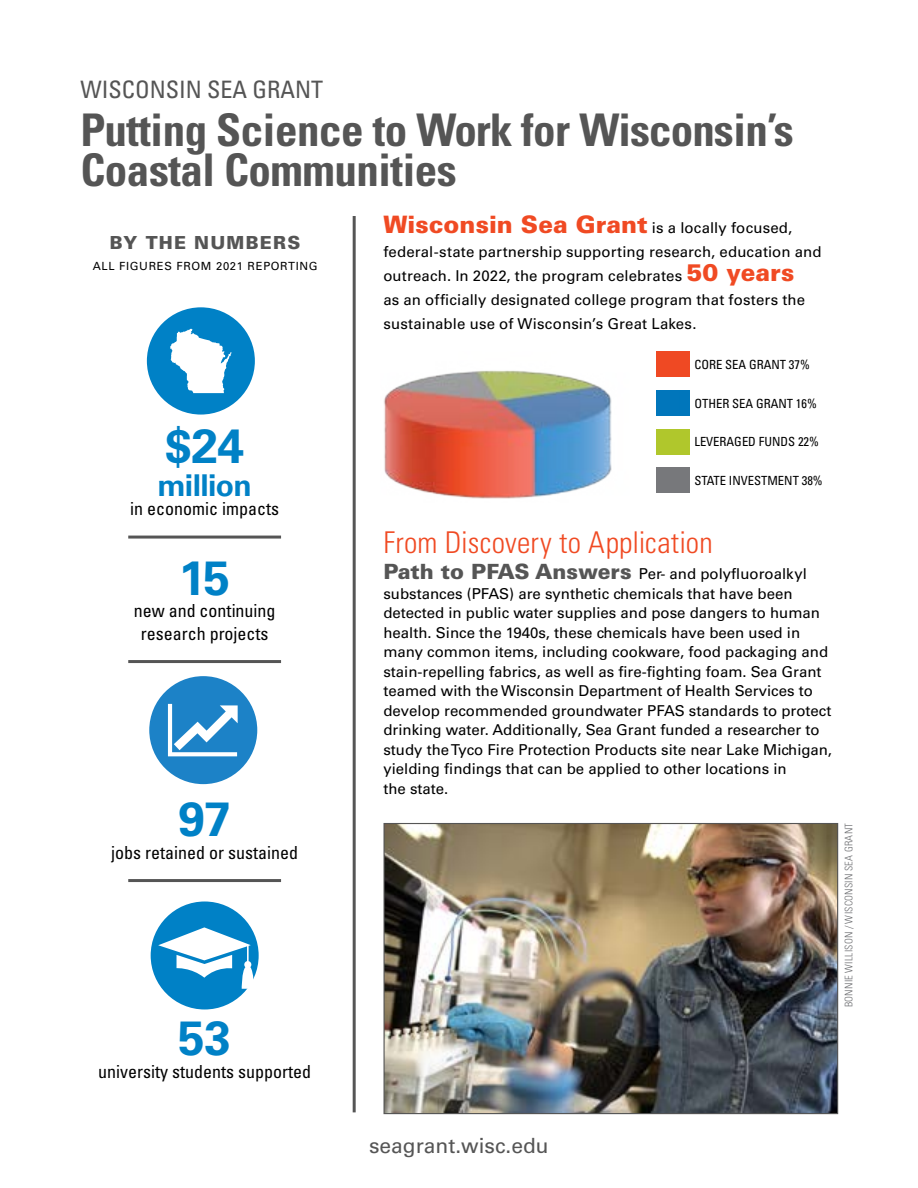
<style>
.page{position:relative;width:918px;height:1188px;background:#fff}
.page>*{position:absolute;margin:0;border:0;box-sizing:border-box;transform-origin:0 0}
.t1{font:700 48px "Univers LT Std";letter-spacing:-.02em;color:#0081c6}
.t2{font:700 condensed 45px/40.5px "Univers LT Std";letter-spacing:-.01em;color:#555}
.t3{font:300 condensed 30px "Univers LT Std";letter-spacing:.01em;color:#f04a23}
.t4{font:700 30px "Univers LT Std";letter-spacing:-.02em;color:#0081c6}
.t5{font:condensed 24px "Univers LT Std";color:#555}
.t6{font:21px "Univers LT Std";color:#555}
.t7{font:condensed 18px/22.5px "Univers LT Std";color:#000;text-align:center}
.t8{font:900 18px "Univers LT Std";letter-spacing:.065em;color:#555}
.t9{font:15px/19.5px "Univers LT Std";color:#000}
.t10{font:condensed 12.6px "Univers LT Std";color:#000}
.t11{font:11.25px "Univers LT Std";letter-spacing:.06em;color:#000}
.t12{font:300 condensed 10.5px "Univers LT Std";letter-spacing:.02em;color:#6d6e71}
.s1{font-weight:900;font-size:24px;color:#f04a23}
.s2{font-weight:900;font-size:21px;color:#555}
</style>
<div class="page">
<img style="left:385px;top:825px;width:451px;height:287px">
<div style="left:383px;top:823px;width:455px;height:291px;border:1px solid #555"></div>
<hr style="left:128px;top:536px;width:153px;height:3px;background:#555">
<hr style="left:128px;top:660px;width:153px;height:3px;background:#555">
<hr style="left:128px;top:879px;width:153px;height:3px;background:#555">
<div style="left:147px;top:307px;width:108px;height:108px;background:#0081c6;border-radius:50%"></div>
<svg style="left:170px;top:329px;width:62px;height:64px"></svg>
<hr style="left:353px;top:216px;width:3px;height:896px;background:#555">
<svg style="left:149px;top:676px;width:108px;height:108px"></svg>
<div style="left:151px;top:902px;width:108px;height:108px;background:#0081c6;border-radius:50%"></div>
<svg style="left:158px;top:927px;width:96px;height:62px"></svg>
<div style="left:657px;top:351px;width:33px;height:26px;background:#ef4923"></div>
<div style="left:657px;top:390px;width:33px;height:26px;background:#0076bb"></div>
<div style="left:657px;top:429px;width:33px;height:25px;background:#b0c72c"></div>
<div style="left:657px;top:467px;width:33px;height:26px;background:#77787b"></div>
<img style="left:384px;top:351px;width:295px;height:148px">
<h3 class="t5" style="left:80px;top:75px;width:244px">WISCONSIN SEA GRANT</h3>
<h2 class="t2" style="left:80px;top:109px;width:715px">Putting Science to Work for Wisconsin’s<br>Coastal Communities</h2>
<p class="t9" style="left:383px;top:216px;width:440px;line-height:24px"><span class="s1">Wisconsin Sea Grant</span> is a locally focused, federal-state partnership supporting research, education and outreach. In 2022, the program celebrates <span class="s1">50 years<br></span>as an officially designated college program that fosters the sustainable use of Wisconsin’s Great Lakes.</p>
<p class="t8" style="left:110px;top:231px;width:192px">BY THE NUMBERS</p>
<p class="t11" style="left:93px;top:260px;width:226px">ALL FIGURES FROM 2021 REPORTING</p>
<h1 class="t1" style="left:165px;top:418px;width:80px">$24</h1>
<h3 class="t4" style="left:157px;top:468px;width:96px">million</h3>
<p class="t7" style="left:130px;top:497px;width:150px">in economic impacts</p>
<h1 class="t1" style="left:179px;top:550px;width:53px">15</h1>
<p class="t7" style="left:134px;top:599px;width:143px">new and continuing research projects</p>
<h1 class="t1" style="left:179px;top:791px;width:54px">97</h1>
<p class="t7" style="left:111px;top:841px;width:188px">jobs retained or sustained</p>
<h1 class="t1" style="left:178px;top:1010px;width:55px">53</h1>
<p class="t7" style="left:98px;top:1060px;width:214px">university students supported</p>
<p class="t10" style="left:694px;top:356px;width:117px">CORE SEA GRANT 37%</p>
<p class="t10" style="left:694px;top:395px;width:124px">OTHER SEA GRANT 16%</p>
<p class="t10" style="left:694px;top:434px;width:126px">LEVERAGED FUNDS 22%</p>
<p class="t10" style="left:694px;top:472px;width:130px">STATE INVESTMENT 38%</p>
<h3 class="t3" style="left:383px;top:524px;width:331px">From Discovery to Application</h3>
<p class="t9" style="left:383px;top:564px;width:450px"><span class="s2">Path to PFAS Answers</span> Per- and polyfluoroalkyl substances (PFAS) are synthetic chemicals that have been detected in public water supplies and pose dangers to human health. Since the 1940s, these chemicals have been used in many common items, including cookware, food packaging and stain-repelling fabrics, as well as fire-fighting foam. Sea Grant teamed with the Wisconsin Department of Health Services to develop recommended groundwater PFAS standards to protect drinking water. Additionally, Sea Grant funded a researcher to study the Tyco Fire Protection Products site near Lake Michigan, yielding findings that can be applied to other locations in<br>the state.</p>
<p class="t12" style="left:843px;top:1007px;width:186px;rotate:-90deg">BONNIE WILLISON / WISCONSIN SEA GRANT</p>
<h3 class="t6" style="left:369px;top:1134px;width:181px">seagrant.wisc.edu</h3>
</div>
